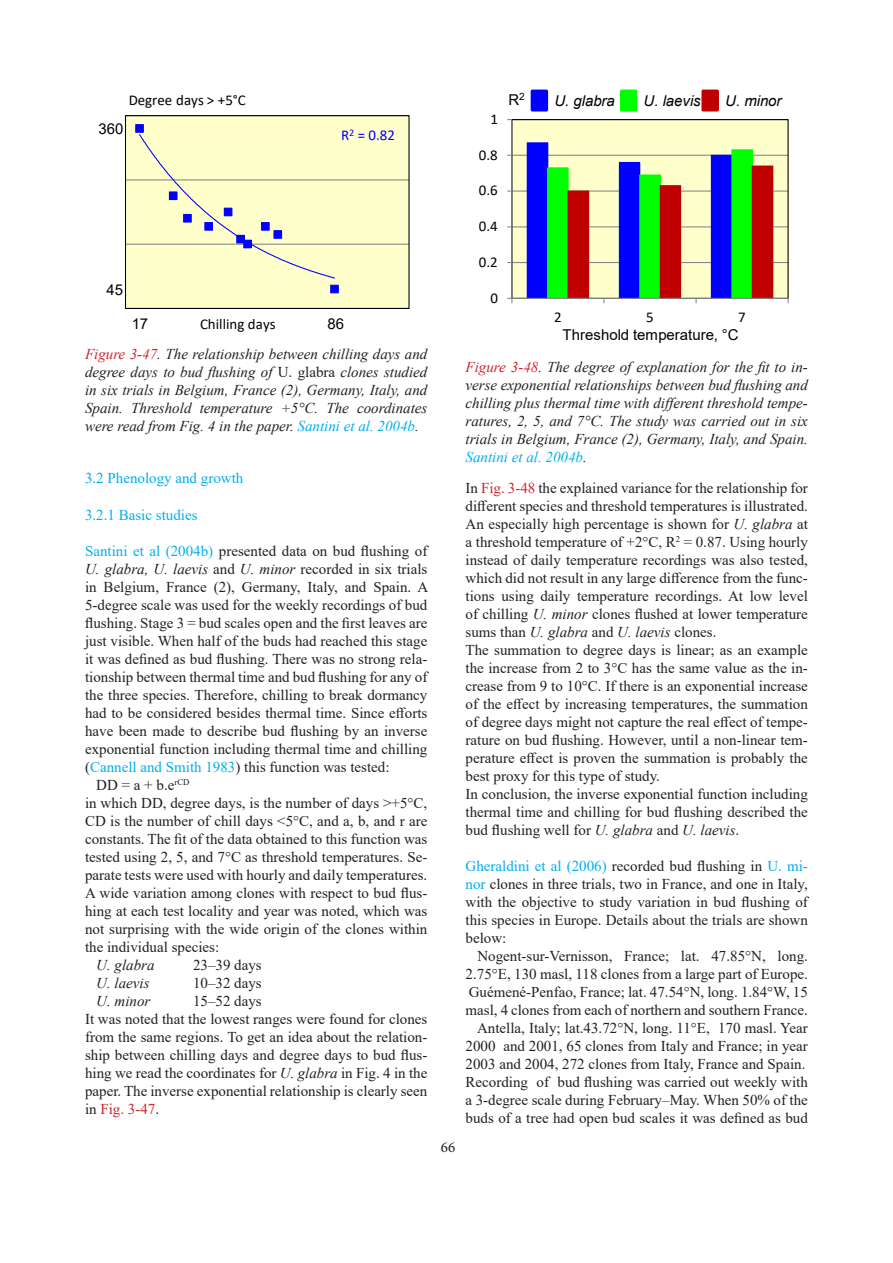
<style>
.page{position:relative;width:893px;height:1263px;background:#fff}
.page>*{position:absolute;margin:0;border:0;box-sizing:border-box;transform-origin:0 0}
.t1{font:15px/18px "Times New Roman";color:#231f20;text-align:justify}
.t2{font:italic 15px/18px "Times New Roman";color:#231f20;text-align:justify}
.t3{font:15px "Calibri";color:#000}
.t4{font:15px "Times New Roman";color:#00aeef}
.t5{font:15px "Arial";color:#000}
.t6{font:italic 15px "Arial";color:#000}
.t7{font:15px "Calibri";color:#00f}
.t8{font:15px "Minion Pro";color:#231f20}
.t9{font:10.05px "Arial";color:#000}
.s1{color:#d1232a}
.s2{font-style:normal}
.s3{color:#00aeef}
.s4{font-style:italic}
.s5{font-style:italic;font-size:15.15px}
</style>
<div class="page">
<div style="left:512px;top:120px;width:276px;height:178px;background:#ffc"></div>
<hr style="left:512px;top:262px;width:276px;height:1px;background:#868686">
<hr style="left:512px;top:226px;width:276px;height:1px;background:#868686">
<hr style="left:512px;top:191px;width:276px;height:1px;background:#868686">
<hr style="left:512px;top:155px;width:276px;height:1px;background:#868686">
<div style="left:511px;top:119px;width:278px;height:180px;border:1px solid #000"></div>
<div style="left:527px;top:143px;width:21px;height:155px;background:#00f"></div>
<div style="left:619px;top:162px;width:21px;height:136px;background:#00f"></div>
<div style="left:711px;top:155px;width:21px;height:143px;background:#00f"></div>
<div style="left:548px;top:168px;width:20px;height:130px;background:#0f0"></div>
<div style="left:547px;top:167px;width:22px;height:132px;border:1px solid #0f0"></div>
<div style="left:640px;top:175px;width:20px;height:123px;background:#0f0"></div>
<div style="left:639px;top:174px;width:22px;height:125px;border:1px solid #0f0"></div>
<div style="left:732px;top:150px;width:20px;height:148px;background:#0f0"></div>
<div style="left:731px;top:149px;width:22px;height:150px;border:1px solid #0f0"></div>
<div style="left:568px;top:191px;width:21px;height:107px;background:#c00000"></div>
<div style="left:660px;top:186px;width:21px;height:112px;background:#c00000"></div>
<div style="left:752px;top:166px;width:21px;height:132px;background:#c00000"></div>
<hr style="left:511px;top:120px;width:1px;height:178px;background:#868686">
<hr style="left:512px;top:298px;width:276px;height:1px;background:#868686">
<div style="left:531px;top:90px;width:17px;height:21px;background:#00f"></div>
<div style="left:620px;top:90px;width:17px;height:21px;background:#0f0"></div>
<div style="left:701px;top:90px;width:18px;height:21px;background:#c00000"></div>
<div style="left:125px;top:116px;width:284px;height:192px;background:#ffc"></div>
<hr style="left:125px;top:244px;width:284px;height:1px;background:#868686">
<hr style="left:125px;top:179px;width:284px;height:1px;background:#868686">
<div style="left:125px;top:115px;width:285px;height:194px;border:1px solid #000"></div>
<div style="left:135px;top:124px;width:9px;height:9px;background:#00f;border:1px solid #00f"></div>
<div style="left:330px;top:285px;width:9px;height:8px;background:#00f;border:1px solid #00f"></div>
<svg style="left:138px;top:134px;width:198px;height:145px"></svg>
<p class="t3" style="left:129px;top:89px;width:119px">Degree days &gt; +5°C</p>
<p class="t5" style="left:99px;top:118px;width:26px">360</p>
<p class="t5" style="left:106px;top:280px;width:18px">45</p>
<p class="t7" style="left:341px;top:125px;width:55px">R<sup>2</sup> = 0.82</p>
<p class="t5" style="left:132px;top:313px;width:18px">17</p>
<p class="t3" style="left:200px;top:313px;width:77px">Chilling days</p>
<p class="t5" style="left:327px;top:314px;width:18px">86</p>
<p class="t2" style="left:85px;top:345px;width:344px"><span class="s1">Figure 3-47</span>. The relationship between chilling days and degree days to bud flushing of <span class="s2">U. glabra</span> clones studied in six trials in Belgium, France (2), Germany, Italy, and Spain. Threshold temperature +5°C. The coordinates were read from Fig. 4 in the paper. <span class="s3">Santini et al. 2004b</span>.</p>
<p class="t4" style="left:85px;top:468px;width:160px">3.2 Phenology and growth</p>
<p class="t4" style="left:85px;top:504px;width:114px">3.2.1 Basic studies</p>
<p class="t1" style="left:85px;top:541px;width:345px"><span class="s3">Santini et al (2004b)</span> presented data on bud flushing of <span class="s4">U. glabra, U. laevis</span> and <span class="s4">U. minor</span> recorded in six trials in Belgium, France (2), Germany, Italy, and Spain. A 5-degree scale was used for the weekly recordings of bud flushing. Stage 3 = bud scales open and the first leaves are just visible. When half of the buds had reached this stage it was defined as bud flushing. There was no strong rela&shy;tionship between thermal time and bud flushing for any of the three species. Therefore, chilling to break dormancy had to be considered besides thermal time. Since efforts have been made to describe bud flushing by an inverse exponential function including thermal time and chilling (<span class="s3">Cannell and Smith 1983</span>) this function was tested:</p>
<p class="t1" style="left:96px;top:775px;width:95px">DD = a + b.e<sup>rCD</sup></p>
<p class="t1" style="left:85px;top:793px;width:344px">in which DD, degree days, is the number of days &gt;+5°C, CD is the number of chill days &lt;5°C, and a, b, and r are constants. The fit of the data obtained to this function was tested using 2, 5, and 7°C as threshold temperatures. Se&shy;parate tests were used with hourly and daily temperatures.</p>
<p class="t1" style="left:85px;top:883px;width:344px">A wide variation among clones with respect to bud flus&shy;hing at each test locality and year was noted, which was not surprising with the wide origin of the clones within the individual species:</p>
<p class="t2" style="left:96px;top:955px;width:60px">U. glabra</p>
<p class="t1" style="left:193px;top:955px;width:70px">23–39 days</p>
<p class="t2" style="left:96px;top:973px;width:55px">U. laevis</p>
<p class="t1" style="left:193px;top:973px;width:70px">10–32 days</p>
<p class="t2" style="left:96px;top:991px;width:56px">U. minor</p>
<p class="t1" style="left:193px;top:991px;width:70px">15–52 days</p>
<p class="t1" style="left:85px;top:1009px;width:344px">It was noted that the lowest ranges were found for clones from the same regions. To get an idea about the relation-</p>
<p class="t1" style="left:85px;top:1045px;width:344px">ship between chilling days and degree days to bud flus&shy;hing we read the coordinates for <span class="s4">U. glabra</span> in Fig. 4 in the paper. The inverse exponential relationship is clearly seen in <span class="s1">Fig. 3-47</span>.</p>
<p class="t8" style="left:441px;top:1137px;width:16px">66</p>
<p class="t3" style="left:490px;top:108px;width:9px">1</p>
<p class="t3" style="left:479px;top:144px;width:20px">0.8</p>
<p class="t3" style="left:479px;top:180px;width:20px">0.6</p>
<p class="t3" style="left:479px;top:216px;width:20px">0.4</p>
<p class="t3" style="left:479px;top:252px;width:20px">0.2</p>
<p class="t3" style="left:490px;top:287px;width:9px">0</p>
<p class="t9" style="left:519px;top:90px;width:7px">2</p>
<p class="t5" style="left:508px;top:89px;width:12px">R</p>
<p class="t6" style="left:554px;top:91px;width:62px">U. glabra</p>
<p class="t6" style="left:644px;top:91px;width:59px">U. laevis</p>
<p class="t6" style="left:725px;top:91px;width:58px">U. minor</p>
<p class="t3" style="left:554px;top:307px;width:9px">2</p>
<p class="t3" style="left:646px;top:307px;width:9px">5</p>
<p class="t3" style="left:738px;top:307px;width:9px">7</p>
<p class="t5" style="left:563px;top:325px;width:177px">Threshold temperature, °C</p>
<p class="t2" style="left:466px;top:357px;width:344px"><span class="s1">Figure 3-48</span>. The degree of explanation for the fit to in&shy;verse exponential relationships between bud flushing and chilling plus thermal time with different threshold tempe&shy;ratures, 2, 5, and 7°C. The study was carried out in six trials in Belgium, France (2), Germany, Italy, and Spain.<br><span class="s3">Santini et al. 2004b</span>.</p>
<p class="t1" style="left:466px;top:479px;width:344px">In <span class="s1">Fig. 3-48</span> the explained variance for the relationship for different species and threshold temperatures is illustrated.<br>An especially high percentage is shown for <span class="s4">U. glabra</span> at a threshold temperature of +2°C, R<sup>2</sup> = 0.87. Using hourly instead of daily temperature recordings was also tested, which did not result in any large difference from the func&shy;tions using daily temperature recordings. At low level of chilling <span class="s4">U. minor</span> clones flushed at lower temperature sums than <span class="s4">U. glabra</span> and <span class="s4">U. laevis</span> clones.</p>
<p class="t1" style="left:466px;top:641px;width:344px">The summation to degree days is linear; as an example the increase from 2 to 3°C has the same value as the in&shy;crease from 9 to 10°C. If there is an exponential increase of the effect by increasing temperatures, the summation of degree days might not capture the real effect of tempe&shy;rature on bud flushing. However, until a non-linear tem&shy;perature effect is proven the summation is probably the best proxy for this type of study.</p>
<p class="t1" style="left:466px;top:785px;width:344px">In conclusion, the inverse exponential function including thermal time and chilling for bud flushing described the bud flushing well for <span class="s4">U. glabra</span> and <span class="s4">U. laevis</span>.</p>
<p class="t1" style="left:466px;top:857px;width:344px"><span class="s3">Gheraldini et al (2006)</span> recorded bud flushing in <span class="s3">U. mi&shy;nor</span> clones in three trials, two in France, and one in Italy, with the objective to study variation in bud flushing of this species in Europe. Details about the trials are shown below:</p>
<p class="t1" style="left:466px;top:947px;width:344px;text-align:right">Nogent-sur-Vernisson, France; lat. 47.85°N, long.<br>2.75°E, 130 masl, 118 clones from a large part of Europe.</p>
<p class="t1" style="left:466px;top:983px;width:344px">Guémené-Penfao, France; lat. 47.54°N, long. 1.84°W, 15 masl, 4 clones from each of northern and southern France.</p>
<p class="t1" style="left:466px;top:1019px;width:344px;text-indent:11px">Antella, Italy; lat.43.72°N, long. 11°E, 170 masl. Year 2000 and 2001, 65 clones from Italy and France; in year 2003 and 2004, 272 clones from Italy, France and Spain.</p>
<p class="t1" style="left:466px;top:1072px;width:344px">Recording of bud flushing was carried out weekly with a 3-degree scale during February<span class="s5">–</span>May. When 50% of the buds of a tree had open bud scales it was defined as bud</p>
</div>
